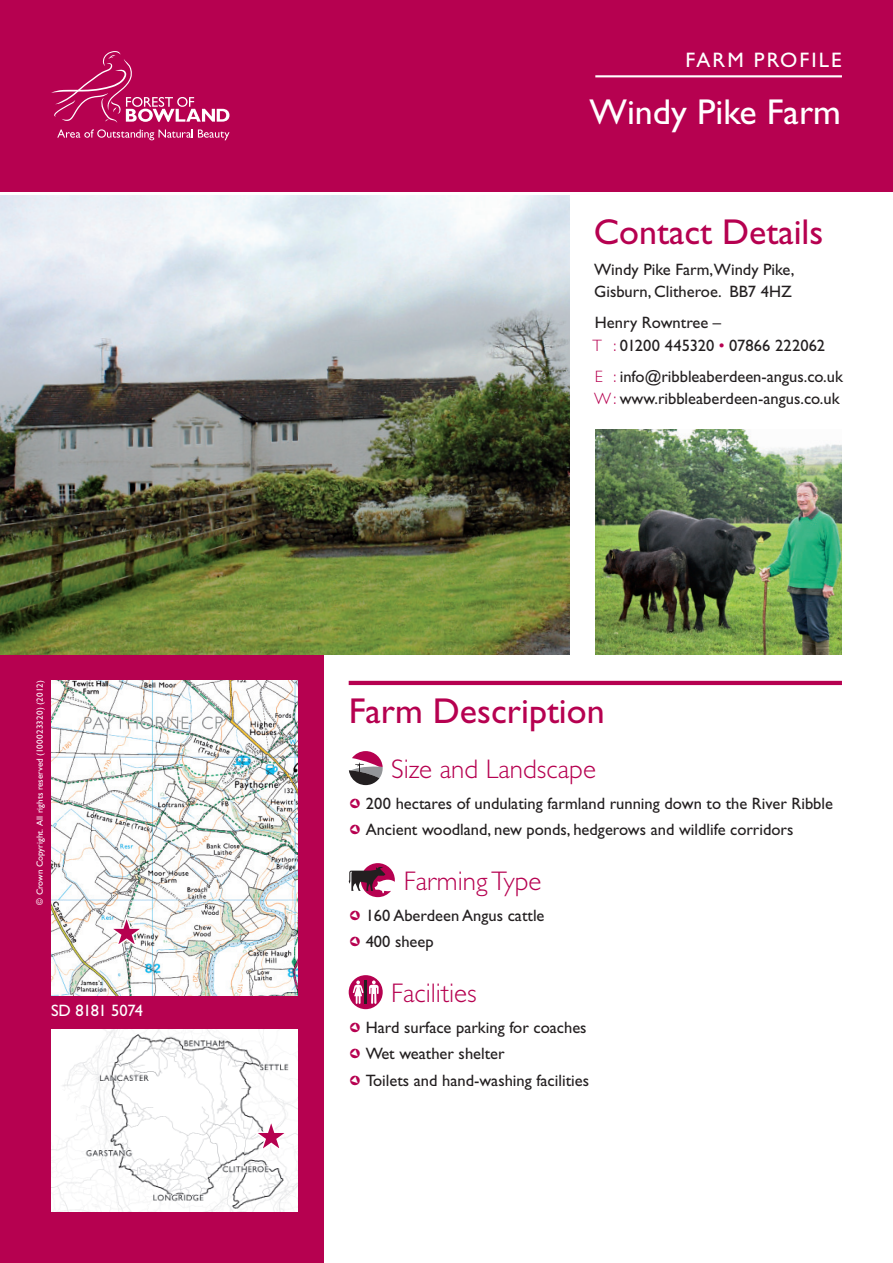
<style>
.page{position:relative;width:893px;height:1263px;background:#fff}
.page>*{position:absolute;margin:0;border:0;box-sizing:border-box;transform-origin:0 0}
.t1{font:36px "Gill Sans";color:#b60150}
.t2{font:36px "Gill Sans";color:#fff}
.t3{font:300 27px "Gill Sans";color:#b60150}
.t4{font:21px "Gill Sans";letter-spacing:.1em;color:#fff}
.t5{font:16.5px/26.7px "Gill Sans";color:#231f20}
.t6{font:16.5px "Gill Sans";letter-spacing:-.04em;color:#fff}
.t7{font:9px "Gill Sans";color:#fff}
.s1{font-weight:300;color:#b60150}
.s2{color:#b60150}
</style>
<div class="page">
<hr style="left:349px;top:681px;width:493px;height:4px;background:#b60150">
<svg style="left:349px;top:751px;width:34px;height:34px"></svg>
<svg style="left:349px;top:863px;width:46px;height:34px"></svg>
<svg style="left:349px;top:975px;width:34px;height:34px"></svg>
<hr style="left:365px;top:980px;width:2px;height:24px;background:#231f20">
<div style="left:0;top:655px;width:323px;height:608px;background:#b60150"></div>
<img style="left:0;top:196px;width:570px;height:459px">
<img style="left:595px;top:429px;width:247px;height:226px">
<div style="left:0;top:0;width:893px;height:191px;background:#b60150"></div>
<svg style="left:57px;top:129px;width:173px;height:11px"></svg>
<svg style="left:51px;top:51px;width:178px;height:72px"></svg>
<hr style="left:595px;top:75px;width:247px;height:2px;background:#fff">
<img style="left:51px;top:680px;width:247px;height:315px">
<img style="left:51px;top:1029px;width:247px;height:183px">
<svg style="left:106px;top:912px;width:38px;height:38px"></svg>
<svg style="left:251px;top:1116px;width:38px;height:38px"></svg>
<p class="t7" style="left:37px;top:904px;width:226px;rotate:-90deg">© Crown Copyright. All rights reserved (100023320) (2012)</p>
<p class="t6" style="left:51px;top:1005px;width:94px">SD 8181 5074</p>
<p class="t4" style="left:686px;top:52px;width:158px">FARM PROFILE</p>
<h1 class="t2" style="left:589px;top:99px;width:253px">Windy Pike Farm</h1>
<h1 class="t1" style="left:594px;top:219px;width:231px">Contact Details</h1>
<p class="t5" style="left:594px;top:260px;width:202px;line-height:22.5px">Windy Pike Farm,Windy Pike,<br>Gisburn, Clitheroe. BB7 4HZ</p>
<p class="t5" style="left:593px;top:313px;width:234px;line-height:22.5px">Henry Rowntree –<br><span class="s1">T :</span> 01200 445320 <span class="s2">•</span> 07866 222062</p>
<p class="t5" style="left:594px;top:367px;width:250px;line-height:22.5px"><span class="s1">E :</span> info@ribbleaberdeen-angus.co.uk<br><span class="s1">W :</span> www.ribbleaberdeen-angus.co.uk</p>
<h1 class="t1" style="left:349px;top:699px;width:258px">Farm Description</h1>
<h2 class="t3" style="left:391px;top:759px;width:206px">Size and Landscape</h2>
<p class="t5" style="left:366px;top:791px;width:469px">200 hectares of undulating farmland running down to the River Ribble<br>Ancient woodland, new ponds, hedgerows and wildlife corridors</p>
<h2 class="t3" style="left:404px;top:871px;width:139px">Farming Type</h2>
<p class="t5" style="left:366px;top:903px;width:180px">160 Aberdeen Angus cattle<br>400 sheep</p>
<h2 class="t3" style="left:391px;top:983px;width:87px">Facilities</h2>
<p class="t5" style="left:366px;top:1015px;width:225px">Hard surface parking for coaches<br>Wet weather shelter<br>Toilets and hand-washing facilities</p>
</div>
